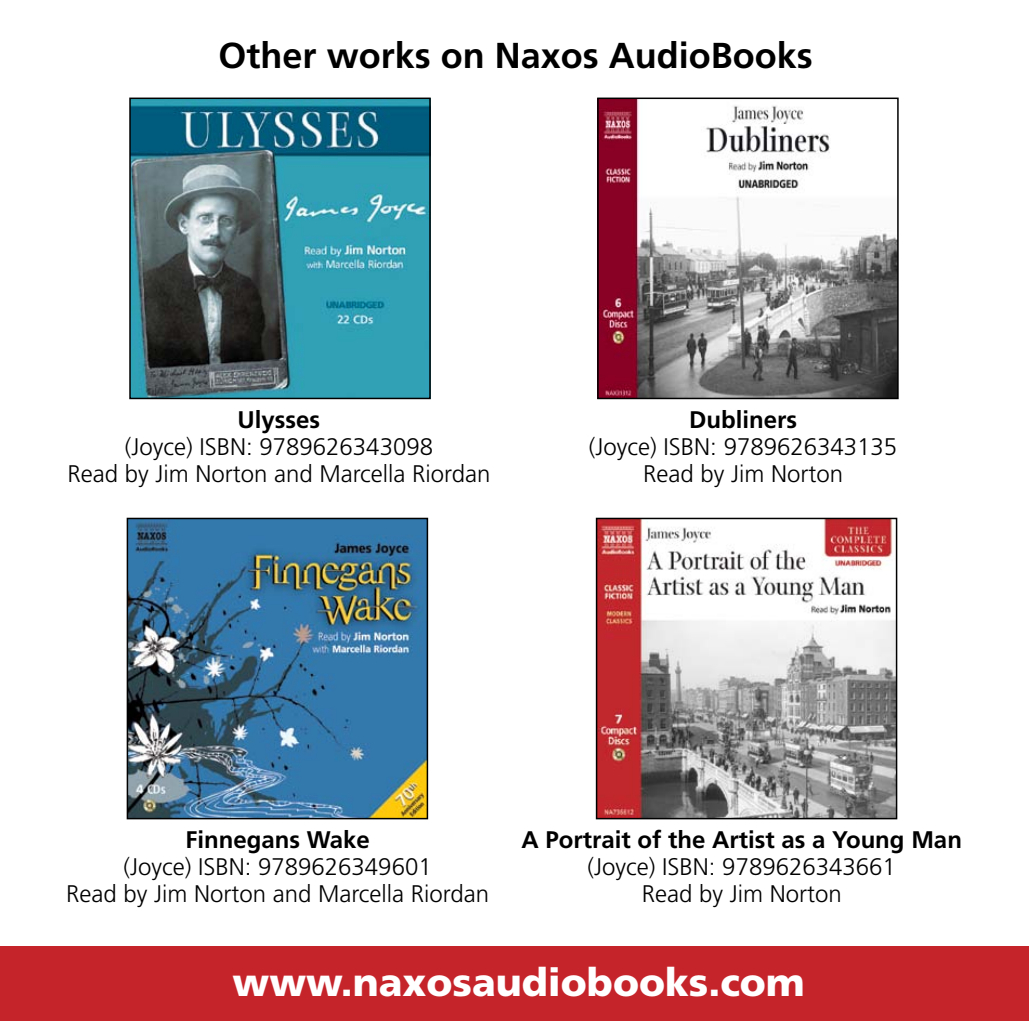
<style>
.page{position:relative;width:1029px;height:1021px;background:#fff}
.page>*{position:absolute;margin:0;border:0;box-sizing:border-box;transform-origin:0 0}
.t1{font:900 39px "Frutiger";color:#fff}
.t2{font:700 36px "Frutiger";color:#000}
.t3{font:300 24px/27px "Frutiger";color:#000;text-align:center}
.t4{font:700 24px "Frutiger";color:#000}
</style>
<div class="page">
<div style="left:0;top:946px;width:1029px;height:74px;background:#c6242b"></div>
<img style="left:600px;top:101px;width:296px;height:295px">
<div style="left:597px;top:98px;width:302px;height:301px;border:2px solid #000"></div>
<img style="left:599px;top:520px;width:295px;height:296px">
<div style="left:596px;top:517px;width:301px;height:302px;border:2px solid #000"></div>
<img style="left:130px;top:520px;width:295px;height:296px">
<div style="left:127px;top:517px;width:301px;height:302px;border:2px solid #000"></div>
<img style="left:132px;top:101px;width:296px;height:295px">
<div style="left:129px;top:98px;width:302px;height:301px;border:2px solid #000"></div>
<h2 class="t2" style="left:219px;top:34px;width:596px">Other works on Naxos AudioBooks</h2>
<p class="t4" style="left:238px;top:405px;width:84px">Ulysses</p>
<p class="t3" style="left:67px;top:433px;width:425px">(Joyce) ISBN: 9789626343098<br>Read by Jim Norton and Marcella Riordan</p>
<p class="t4" style="left:689px;top:405px;width:109px">Dubliners</p>
<p class="t3" style="left:589px;top:433px;width:310px">(Joyce) ISBN: 9789626343135<br>Read by Jim Norton</p>
<p class="t4" style="left:185px;top:825px;width:186px">Finnegans Wake</p>
<p class="t3" style="left:66px;top:853px;width:425px">(Joyce) ISBN: 9789626349601<br>Read by Jim Norton and Marcella Riordan</p>
<p class="t4" style="left:521px;top:825px;width:442px">A Portrait of the Artist as a Young Man</p>
<p class="t3" style="left:588px;top:853px;width:310px">(Joyce) ISBN: 9789626343661<br>Read by Jim Norton</p>
<h1 class="t1" style="left:233px;top:958px;width:574px">www.naxosaudiobooks.com</h1>
</div>
